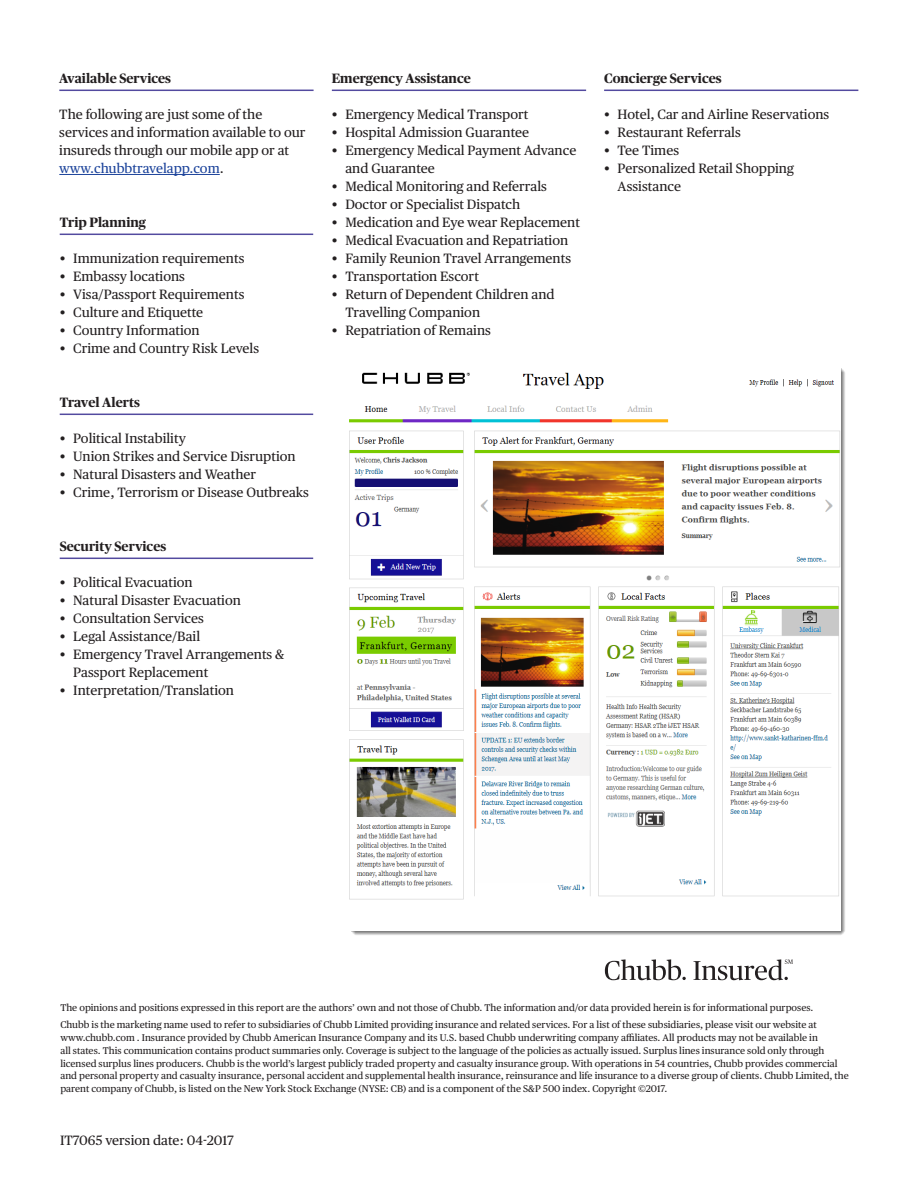
<style>
.page{position:relative;width:918px;height:1188px;background:#fff}
.page>*{position:absolute;margin:0;border:0;box-sizing:border-box;transform-origin:0 0}
.Body_Copy_Black{font:13.5px/18px "Chubb Publico Text";color:#231f20}
.Headings_Violet_Rule{font:700 13.5px "Chubb Publico";color:#231f20}
.Legal{font:9.75px/12.8px "Chubb Publico Text";color:#231f20}
.s1{color:#1d449b}
</style>
<div class="page">
<svg style="left:605px;top:959px;width:81px;height:21px"></svg>
<svg style="left:693px;top:959px;width:100px;height:21px"></svg>
<hr style="left:60px;top:234px;width:253px;height:1px;background:#534a9f">
<hr style="left:60px;top:414px;width:253px;height:1px;background:#534a9f">
<hr style="left:60px;top:558px;width:253px;height:1px;background:#534a9f">
<hr style="left:332px;top:90px;width:254px;height:1px;background:#534a9f">
<img style="left:349px;top:368px;width:496px;height:567px">
<hr style="left:604px;top:90px;width:254px;height:1px;background:#534a9f">
<hr style="left:59px;top:90px;width:255px;height:1px;background:#534a9f">
<hr style="left:59px;top:174px;width:161px;height:1px;background:#1d449b">
<p class="Headings_Violet_Rule" style="left:59px;top:68px;width:113px">Available Services</p>
<p class="Body_Copy_Black" style="left:59px;top:104px;width:248px">The following are just some of the services and information available to our insureds through our mobile app or at <span class="s1">www.chubbtravelapp.com</span>.</p>
<p class="Headings_Violet_Rule" style="left:60px;top:212px;width:88px">Trip Planning</p>
<p class="Body_Copy_Black" style="left:60px;top:248px;width:186px">• Immunization requirements</p>
<p class="Body_Copy_Black" style="left:60px;top:266px;width:127px">• Embassy locations</p>
<p class="Body_Copy_Black" style="left:60px;top:284px;width:186px">• Visa/Passport Requirements</p>
<p class="Body_Copy_Black" style="left:60px;top:302px;width:145px">• Culture and Etiquette</p>
<p class="Body_Copy_Black" style="left:60px;top:320px;width:142px">• Country Information</p>
<p class="Body_Copy_Black" style="left:60px;top:338px;width:201px">• Crime and Country Risk Levels</p>
<p class="Headings_Violet_Rule" style="left:60px;top:392px;width:82px">Travel Alerts</p>
<p class="Body_Copy_Black" style="left:60px;top:428px;width:128px">• Political Instability</p>
<p class="Body_Copy_Black" style="left:60px;top:446px;width:238px">• Union Strikes and Service Disruption</p>
<p class="Body_Copy_Black" style="left:60px;top:464px;width:198px">• Natural Disasters and Weather</p>
<p class="Body_Copy_Black" style="left:60px;top:482px;width:251px">• Crime, Terrorism or Disease Outbreaks</p>
<p class="Headings_Violet_Rule" style="left:60px;top:536px;width:108px">Security Services</p>
<p class="Body_Copy_Black" style="left:60px;top:572px;width:134px">• Political Evacuation</p>
<p class="Body_Copy_Black" style="left:60px;top:590px;width:183px">• Natural Disaster Evacuation</p>
<p class="Body_Copy_Black" style="left:60px;top:608px;width:146px">• Consultation Services</p>
<p class="Body_Copy_Black" style="left:60px;top:626px;width:142px">• Legal Assistance/Bail</p>
<p class="Body_Copy_Black" style="left:73px;top:644px;width:213px;text-indent:-14px">• Emergency Travel Arrangements &amp;<br>Passport Replacement</p>
<p class="Body_Copy_Black" style="left:60px;top:680px;width:176px">• Interpretation/Translation</p>
<p class="Headings_Violet_Rule" style="left:332px;top:68px;width:140px">Emergency Assistance</p>
<p class="Body_Copy_Black" style="left:332px;top:104px;width:198px">• Emergency Medical Transport</p>
<p class="Body_Copy_Black" style="left:332px;top:122px;width:199px">• Hospital Admission Guarantee</p>
<p class="Body_Copy_Black" style="left:345px;top:140px;width:232px;text-indent:-14px">• Emergency Medical Payment Advance and Guarantee</p>
<p class="Body_Copy_Black" style="left:332px;top:176px;width:217px">• Medical Monitoring and Referrals</p>
<p class="Body_Copy_Black" style="left:332px;top:194px;width:190px">• Doctor or Specialist Dispatch</p>
<p class="Body_Copy_Black" style="left:332px;top:212px;width:250px">• Medication and Eye wear Replacement</p>
<p class="Body_Copy_Black" style="left:332px;top:230px;width:238px">• Medical Evacuation and Repatriation</p>
<p class="Body_Copy_Black" style="left:332px;top:248px;width:241px">• Family Reunion Travel Arrangements</p>
<p class="Body_Copy_Black" style="left:332px;top:266px;width:149px">• Transportation Escort</p>
<p class="Body_Copy_Black" style="left:345px;top:284px;width:211px;text-indent:-14px">• Return of Dependent Children and<br>Travelling Companion</p>
<p class="Body_Copy_Black" style="left:332px;top:320px;width:161px">• Repatriation of Remains</p>
<p class="Headings_Violet_Rule" style="left:604px;top:68px;width:119px">Concierge Services</p>
<p class="Body_Copy_Black" style="left:604px;top:104px;width:227px">• Hotel, Car and Airline Reservations</p>
<p class="Body_Copy_Black" style="left:604px;top:122px;width:138px">• Restaurant Referrals</p>
<p class="Body_Copy_Black" style="left:604px;top:140px;width:77px">• Tee Times</p>
<p class="Body_Copy_Black" style="left:618px;top:158px;width:178px;text-indent:-14px">• Personalized Retail Shopping<br>Assistance</p>
<p class="Legal" style="left:60px;top:1001px;width:755px">The opinions and positions expressed in this report are the authors’ own and not those of Chubb. The information and/or data provided herein is for informational purposes.</p>
<p class="Legal" style="left:60px;top:1018px;width:790px">Chubb is the marketing name used to refer to subsidiaries of Chubb Limited providing insurance and related services. For a list of these subsidiaries, please visit our website at www.chubb.com . Insurance provided by Chubb American Insurance Company and its U.S. based Chubb underwriting company affiliates. All products may not be available in<br>all states. This communication contains product summaries only. Coverage is subject to the language of the policies as actually issued. Surplus lines insurance sold only through licensed surplus lines producers. Chubb is the world’s largest publicly traded property and casualty insurance group. With operations in 54 countries, Chubb provides commercial and personal property and casualty insurance, personal accident and supplemental health insurance, reinsurance and life insurance to a diverse group of clients. Chubb Limited, the parent company of Chubb, is listed on the New York Stock Exchange (NYSE: CB) and is a component of the S&amp;P 500 index. Copyright ©2017.</p>
<p class="Body_Copy_Black" style="left:60px;top:1130px;width:175px">IT7065 version date: 04-2017</p>
</div>
